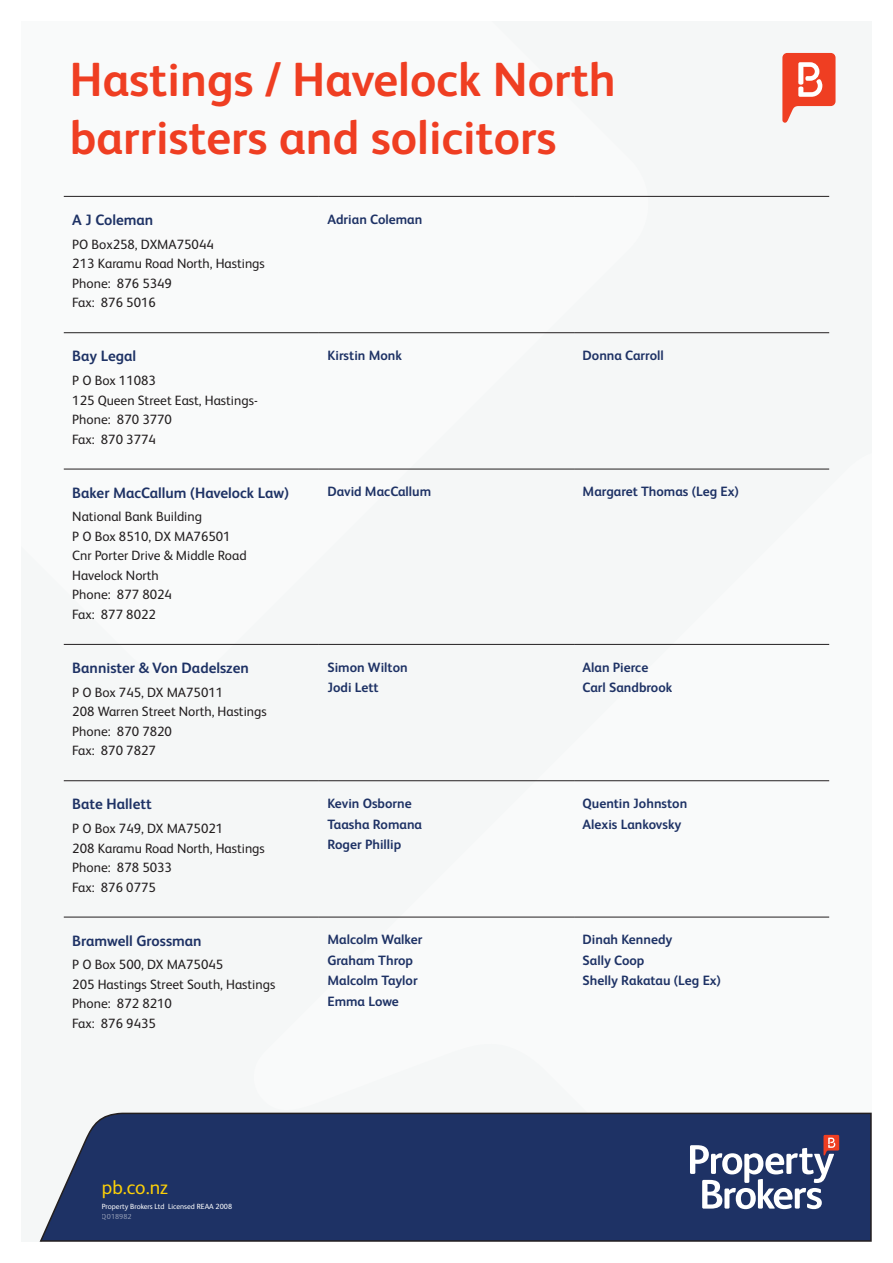
<style>
.page{position:relative;width:893px;height:1263px;background:#fff}
.page>*{position:absolute;margin:0;border:0;box-sizing:border-box;transform-origin:0 0}
.t1{font:700 48px/57.6px "FS Albert";color:#ef3e22}
.t2{font:19.5px "FS Albert";color:#fcd008}
.t3{font:700 15px "FS Albert";color:#1e3265}
.t4{font:13.5px/19.5px "FS Albert";color:#231f20}
.t5{font:700 13.5px/20.4px "FS Albert";color:#1e3265}
.t6{font:7.5px/10.1px "FS Albert";color:#fff}
</style>
<div class="page">
<div style="left:21px;top:21px;width:851px;height:1221px;background:#f5f7f7"></div>
<svg style="left:251px;top:468px;width:579px;height:450px"></svg>
<hr style="left:64px;top:332px;width:255px;height:1px;background:#231f20">
<hr style="left:319px;top:332px;width:255px;height:1px;background:#231f20">
<hr style="left:574px;top:332px;width:255px;height:1px;background:#231f20">
<hr style="left:64px;top:469px;width:255px;height:1px;background:#231f20">
<hr style="left:319px;top:469px;width:255px;height:1px;background:#231f20">
<hr style="left:574px;top:469px;width:255px;height:1px;background:#231f20">
<hr style="left:64px;top:644px;width:255px;height:1px;background:#231f20">
<hr style="left:319px;top:644px;width:255px;height:1px;background:#231f20">
<hr style="left:574px;top:644px;width:255px;height:1px;background:#231f20">
<hr style="left:64px;top:780px;width:255px;height:1px;background:#231f20">
<hr style="left:319px;top:780px;width:255px;height:1px;background:#231f20">
<hr style="left:574px;top:780px;width:255px;height:1px;background:#231f20">
<hr style="left:64px;top:917px;width:255px;height:1px;background:#231f20">
<hr style="left:319px;top:917px;width:255px;height:1px;background:#231f20">
<hr style="left:574px;top:917px;width:255px;height:1px;background:#231f20">
<hr style="left:64px;top:196px;width:255px;height:1px;background:#231f20">
<hr style="left:319px;top:196px;width:255px;height:1px;background:#231f20">
<hr style="left:574px;top:196px;width:255px;height:1px;background:#231f20">
<svg style="left:782px;top:53px;width:53px;height:70px"></svg>
<svg style="left:39px;top:1112px;width:833px;height:130px;background:#283b6a"></svg>
<svg style="left:690px;top:1135px;width:149px;height:74px"></svg>
<h1 class="t1" style="left:70px;top:49px;width:548px">Hastings / Havelock North barristers and solicitors</h1>
<p class="t3" style="left:72px;top:210px;width:83px">A J Coleman</p>
<p class="t4" style="left:72px;top:234px;width:194px">PO Box258, DXMA75044<br>213 Karamu Road North, Hastings<br>Phone: 876 5349<br>Fax: 876 5016</p>
<p class="t3" style="left:72px;top:346px;width:65px">Bay Legal</p>
<p class="t4" style="left:72px;top:370px;width:187px">P O Box 11083<br>125 Queen Street East, Hastings-<br>Phone: 870 3770<br>Fax: 870 3774</p>
<p class="t3" style="left:72px;top:482px;width:218px">Baker MacCallum (Havelock Law)</p>
<p class="t4" style="left:72px;top:506px;width:176px">National Bank Building<br>P O Box 8510, DX MA76501<br>Cnr Porter Drive &amp; Middle Road<br>Havelock North<br>Phone: 877 8024<br>Fax: 877 8022</p>
<p class="t3" style="left:72px;top:658px;width:178px">Bannister &amp; Von Dadelszen</p>
<p class="t4" style="left:72px;top:682px;width:196px">P O Box 745, DX MA75011<br>208 Warren Street North, Hastings<br>Phone: 870 7820<br>Fax: 870 7827</p>
<p class="t3" style="left:72px;top:794px;width:81px">Bate Hallett</p>
<p class="t4" style="left:72px;top:818px;width:194px">P O Box 749, DX MA75021<br>208 Karamu Road North, Hastings<br>Phone: 878 5033<br>Fax: 876 0775</p>
<p class="t3" style="left:72px;top:930px;width:131px">Bramwell Grossman</p>
<p class="t4" style="left:72px;top:954px;width:205px">P O Box 500, DX MA75045<br>205 Hastings Street South, Hastings<br>Phone: 872 8210<br>Fax: 876 9435</p>
<p class="t5" style="left:327px;top:208px;width:96px">Adrian Coleman</p>
<p class="t5" style="left:327px;top:345px;width:76px">Kirstin Monk</p>
<p class="t5" style="left:583px;top:345px;width:83px">Donna Carroll</p>
<p class="t5" style="left:327px;top:481px;width:105px">David MacCallum</p>
<p class="t5" style="left:583px;top:481px;width:158px">Margaret Thomas (Leg Ex)</p>
<p class="t5" style="left:327px;top:656px;width:82px">Simon Wilton<br>Jodi Lett</p>
<p class="t5" style="left:583px;top:656px;width:91px">Alan Pierce<br>Carl Sandbrook</p>
<p class="t5" style="left:327px;top:793px;width:96px">Kevin Osborne<br>Taasha Romana<br>Roger Phillip</p>
<p class="t5" style="left:583px;top:793px;width:106px">Quentin Johnston<br>Alexis Lankovsky</p>
<p class="t5" style="left:327px;top:929px;width:96px">Malcolm Walker<br>Graham Throp<br>Malcolm Taylor<br>Emma Lowe</p>
<p class="t5" style="left:583px;top:929px;width:140px">Dinah Kennedy<br>Sally Coop<br>Shelly Rakatau (Leg Ex)</p>
<h2 class="t2" style="left:102px;top:1174px;width:68px">pb.co.nz</h2>
<p class="t6" style="left:102px;top:1201px;width:132px">Property Brokers Ltd Licensed REAA 2008<br>Q018982</p>
</div>
